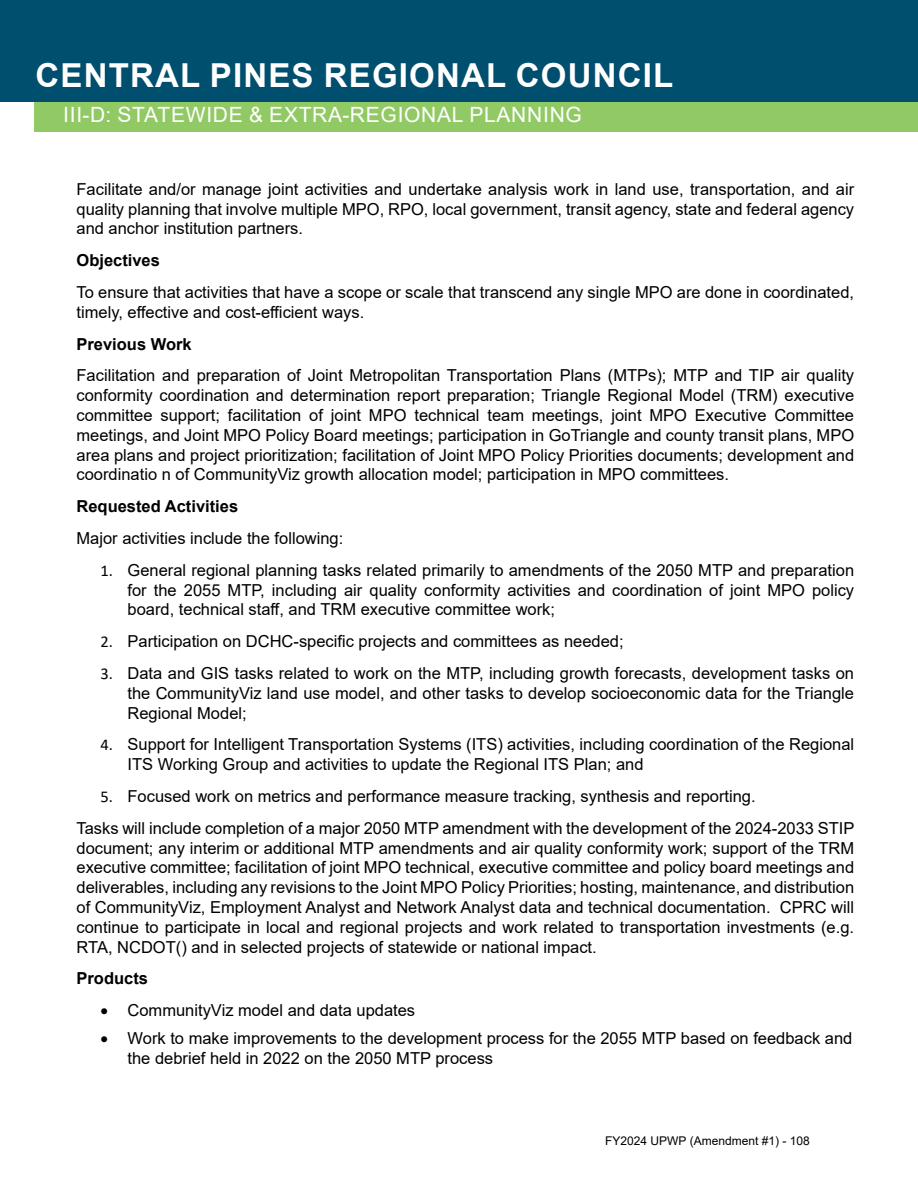
<style>
.page{position:relative;width:918px;height:1188px;background:#fff}
.page>*{position:absolute;margin:0;border:0;box-sizing:border-box;transform-origin:0 0}
.t1{font:700 33px "Arial";letter-spacing:.035em;color:#fff}
.t2{font:21px "Arial";letter-spacing:.035em;color:#fff}
.t3{font:16.5px/19.8px "Arial";color:#000;text-align:justify}
.t4{font:700 16.5px "Arial";color:#000}
.t5{font:12px "Arial";color:#000}
.s1{font-family:"Calibri"}
</style>
<div class="page">
<div style="left:34px;top:35px;width:884px;height:97px;background:#91ca64"></div>
<div style="left:0;top:1px;width:918px;height:101px;background:#014f6e"></div>
<h1 class="t1" style="left:36px;top:52px;width:639px">CENTRAL PINES REGIONAL COUNCIL</h1>
<p class="t2" style="left:63px;top:100px;width:520px">III-D: STATEWIDE &amp; EXTRA-REGIONAL PLANNING</p>
<p class="t3" style="left:77px;top:179px;width:779px">Facilitate and/or manage joint activities and undertake analysis work in land use, transportation, and air quality planning that involve multiple MPO, RPO, local government, transit agency, state and federal agency and anchor institution partners.</p>
<p class="t4" style="left:77px;top:249px;width:85px">Objectives</p>
<p class="t3" style="left:77px;top:282px;width:779px">To ensure that activities that have a scope or scale that transcend any single MPO are done in coordinated, timely, effective and cost-efficient ways.</p>
<p class="t4" style="left:77px;top:332px;width:117px">Previous Work</p>
<p class="t3" style="left:77px;top:366px;width:779px">Facilitation and preparation of Joint Metropolitan Transportation Plans (MTPs); MTP and TIP air quality conformity coordination and determination report preparation; Triangle Regional Model (TRM) executive committee support; facilitation of joint MPO technical team meetings, joint MPO Executive Committee meetings, and Joint MPO Policy Board meetings; participation in GoTriangle and county transit plans, MPO area plans and project prioritization; facilitation of Joint MPO Policy Priorities documents; development and coordinatio n of CommunityViz growth allocation model; participation in MPO committees.</p>
<p class="t4" style="left:77px;top:495px;width:163px">Requested Activities</p>
<p class="t3" style="left:77px;top:528px;width:268px">Major activities include the following:</p>
<p class="t3" style="left:128px;top:560px;width:728px;text-indent:-27px"><span class="s1">1.</span> General regional planning tasks related primarily to amendments of the 2050 MTP and preparation for the 2055 MTP, including air quality conformity activities and coordination of joint MPO policy board, technical staff, and TRM executive committee work;</p>
<p class="t3" style="left:101px;top:631px;width:525px"><span class="s1">2.</span> Participation on DCHC-specific projects and committees as needed;</p>
<p class="t3" style="left:128px;top:663px;width:728px;text-indent:-27px"><span class="s1">3.</span> Data and GIS tasks related to work on the MTP, including growth forecasts, development tasks on the CommunityViz land use model, and other tasks to develop socioeconomic data for the Triangle Regional Model;</p>
<p class="t3" style="left:128px;top:735px;width:728px;text-indent:-27px"><span class="s1">4.</span> Support for Intelligent Transportation Systems (ITS) activities, including coordination of the Regional<br>ITS Working Group and activities to update the Regional ITS Plan; and</p>
<p class="t3" style="left:77px;top:780px;width:779px;line-height:31.8px;text-indent:24px"><span class="s1">5.</span> Focused work on metrics and performance measure tracking, synthesis and reporting.<br>Tasks will include completion of a major 2050 MTP amendment with the development of the 2024-2033 STIP</p>
<p class="t3" style="left:77px;top:838px;width:779px">document; any interim or additional MTP amendments and air quality conformity work; support of the TRM executive committee; facilitation of joint MPO technical, executive committee and policy board meetings and deliverables, including any revisions to the Joint MPO Policy Priorities; hosting, maintenance, and distribution of CommunityViz, Employment Analyst and Network Analyst data and technical documentation. CPRC will continue to participate in local and regional projects and work related to transportation investments (e.g.<br>RTA, NCDOT() and in selected projects of statewide or national impact.</p>
<p class="t4" style="left:77px;top:967px;width:73px">Products</p>
<p class="t3" style="left:101px;top:1000px;width:316px">• CommunityViz model and data updates</p>
<p class="t3" style="left:128px;top:1029px;width:726px;text-indent:-27px">• Work to make improvements to the development process for the 2055 MTP based on feedback and the debrief held in 2022 on the 2050 MTP process</p>
<p class="t5" style="left:605px;top:1132px;width:206px">FY2024 UPWP (Amendment #1) - 108</p>
</div>
